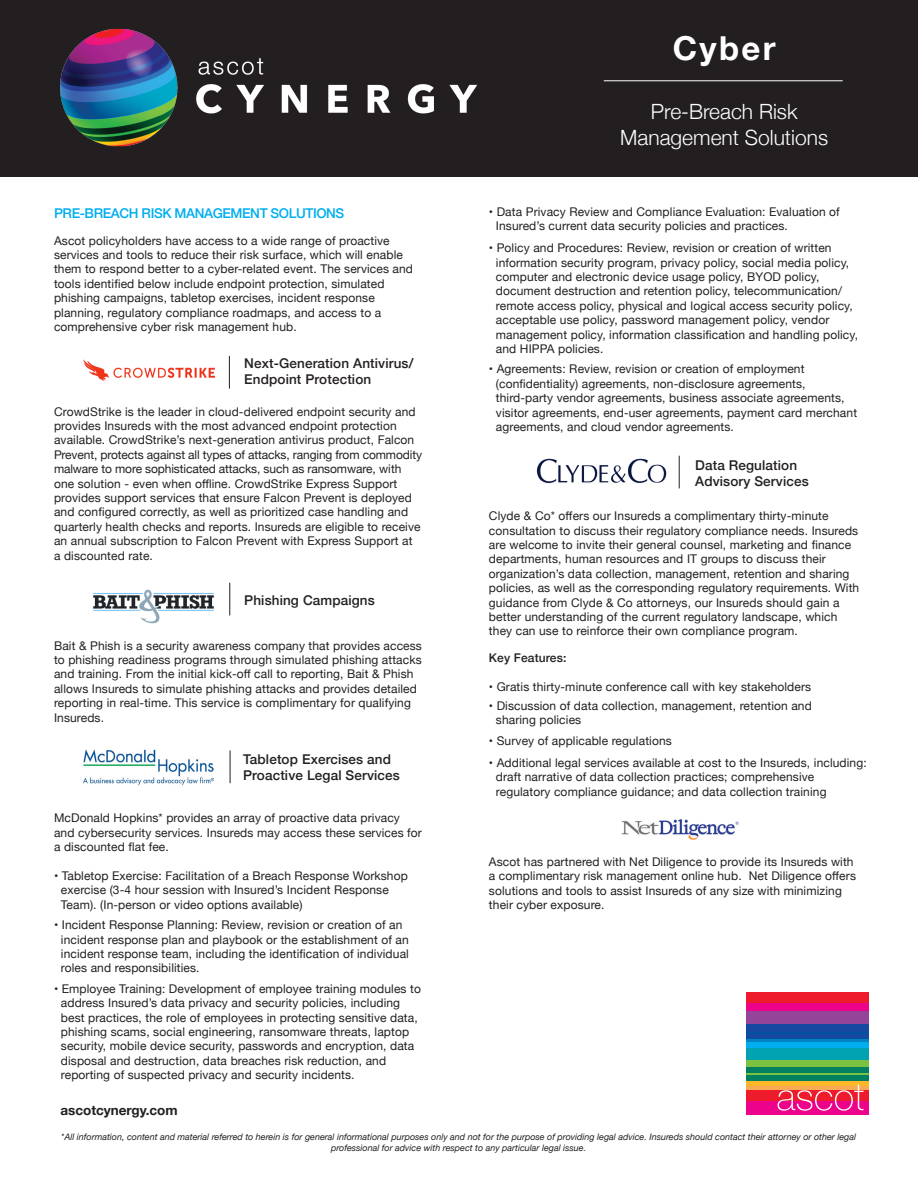
<style>
.page{position:relative;width:918px;height:1188px;background:#fff}
.page>*{position:absolute;margin:0;border:0;box-sizing:border-box;transform-origin:0 0}
.t1{font:700 33px "Helvetica Neue";letter-spacing:.07em;color:#fff}
.t2{font:300 21px/25.2px "Helvetica Neue";color:#fff;text-align:center}
.t3{font:500 13.5px/16.2px "Helvetica Neue";letter-spacing:.01em;color:#231f20}
.t4{font:500 13.5px "Helvetica Neue";letter-spacing:-.03em;color:#00aeef}
.t5{font:700 13.5px "Helvetica Neue";color:#231f20}
.t6{font:12px/14.4px "Helvetica Neue";letter-spacing:.01em;color:#231f20}
.t7{font:500 12px "Helvetica Neue";letter-spacing:.01em;color:#231f20}
.t8{font:italic 9px/10.8px "Helvetica Neue";color:#231f20;text-align:center}
</style>
<div class="page">
<div style="left:0;top:0;width:918px;height:177px;background:#231f20"></div>
<img style="left:60px;top:28px;width:417px;height:119px">
<div style="left:746px;top:1010px;width:123px;height:14px;background:#944599"></div>
<div style="left:746px;top:1094px;width:123px;height:21px;background:#ed028c"></div>
<div style="left:746px;top:1088px;width:123px;height:13px;background:#ee1b2c"></div>
<div style="left:746px;top:1082px;width:123px;height:7px;background:#f9aa53"></div>
<div style="left:746px;top:1079px;width:123px;height:7px;background:#fcb828"></div>
<div style="left:746px;top:1074px;width:123px;height:7px;background:#008061"></div>
<svg style="left:746px;top:1072px;width:123px;height:3px"></svg>
<svg style="left:746px;top:1066px;width:123px;height:6px"></svg>
<div style="left:746px;top:1059px;width:123px;height:7px;background:#7bc142"></div>
<div style="left:746px;top:1048px;width:123px;height:11px;background:#00a2b2"></div>
<div style="left:746px;top:1039px;width:123px;height:9px;background:#00aeef"></div>
<div style="left:746px;top:1035px;width:123px;height:7px;background:#0082c5"></div>
<div style="left:746px;top:1032px;width:123px;height:7px;background:#15489e"></div>
<div style="left:746px;top:1027px;width:123px;height:7px;background:#0b4d9f"></div>
<div style="left:746px;top:1024px;width:123px;height:7px;background:#15489e"></div>
<div style="left:746px;top:1003px;width:123px;height:7px;background:#ed028c"></div>
<div style="left:746px;top:993px;width:123px;height:10px;background:#ee1b2c"></div>
<svg style="left:778px;top:1085px;width:86px;height:26px"></svg>
<hr style="left:604px;top:80px;width:239px;height:1px;background:#fff">
<img style="left:537px;top:459px;width:129px;height:25px">
<img style="left:83px;top:749px;width:130px;height:37px">
<img style="left:621px;top:819px;width:118px;height:21px">
<img style="left:93px;top:589px;width:121px;height:35px">
<img style="left:83px;top:359px;width:131px;height:21px">
<hr style="left:229px;top:356px;width:1px;height:33px;background:#231f20">
<hr style="left:229px;top:583px;width:1px;height:32px;background:#231f20">
<hr style="left:230px;top:750px;width:1px;height:33px;background:#231f20">
<hr style="left:679px;top:456px;width:1px;height:32px;background:#231f20">
<p class="t4" style="left:54px;top:202px;width:292px">PRE-BREACH RISK MANAGEMENT SOLUTIONS</p>
<p class="t6" style="left:54px;top:234px;width:361px">Ascot policyholders have access to a wide range of proactive services and tools to reduce their risk surface, which will enable them to respond better to a cyber-related event. The services and tools identified below include endpoint protection, simulated phishing campaigns, tabletop exercises, incident response planning, regulatory compliance roadmaps, and access to a comprehensive cyber risk management hub.</p>
<p class="t3" style="left:244px;top:354px;width:171px">Next-Generation Antivirus/</p>
<p class="t3" style="left:244px;top:370px;width:128px">Endpoint Protection</p>
<p class="t6" style="left:54px;top:405px;width:370px">CrowdStrike is the leader in cloud-delivered endpoint security and provides Insureds with the most advanced endpoint protection available. CrowdStrike’s next-generation antivirus product, Falcon Prevent, protects against all types of attacks, ranging from commodity malware to more sophisticated attacks, such as ransomware, with one solution - even when offline. CrowdStrike Express Support provides support services that ensure Falcon Prevent is deployed and configured correctly, as well as prioritized case handling and quarterly health checks and reports. Insureds are eligible to receive an annual subscription to Falcon Prevent with Express Support at<br>a discounted rate.</p>
<p class="t3" style="left:244px;top:591px;width:132px">Phishing Campaigns</p>
<p class="t6" style="left:54px;top:639px;width:369px">Bait &amp; Phish is a security awareness company that provides access to phishing readiness programs through simulated phishing attacks and training. From the initial kick-off call to reporting, Bait &amp; Phish allows Insureds to simulate phishing attacks and provides detailed reporting in real-time. This service is complimentary for qualifying Insureds.</p>
<p class="t3" style="left:243px;top:750px;width:158px">Tabletop Exercises and<br>Proactive Legal Services</p>
<p class="t6" style="left:54px;top:812px;width:369px">McDonald Hopkins* provides an array of proactive data privacy and cybersecurity services. Insureds may access these services for a discounted flat fee.</p>
<p class="t6" style="left:61px;top:869px;width:348px;text-indent:-7px">• Tabletop Exercise: Facilitation of a Breach Response Workshop exercise (3-4 hour session with Insured’s Incident Response<br>Team). (In-person or video options available)</p>
<p class="t6" style="left:61px;top:919px;width:349px;text-indent:-7px">• Incident Response Planning: Review, revision or creation of an incident response plan and playbook or the establishment of an incident response team, including the identification of individual roles and responsibilities.</p>
<p class="t6" style="left:61px;top:982px;width:362px;text-indent:-7px">• Employee Training: Development of employee training modules to address Insured’s data privacy and security policies, including best practices, the role of employees in protecting sensitive data, phishing scams, social engineering, ransomware threats, laptop security, mobile device security, passwords and encryption, data disposal and destruction, data breaches risk reduction, and reporting of suspected privacy and security incidents.</p>
<p class="t5" style="left:60px;top:1099px;width:119px">ascotcynergy.com</p>
<p class="t1" style="left:673px;top:22px;width:104px">Cyber</p>
<p class="t2" style="left:620px;top:98px;width:209px">Pre-Breach Risk<br>Management Solutions</p>
<p class="t6" style="left:496px;top:205px;width:345px;text-indent:-7px">• Data Privacy Review and Compliance Evaluation: Evaluation of<br>Insured’s current data security policies and practices.</p>
<p class="t6" style="left:496px;top:241px;width:364px;text-indent:-7px">• Policy and Procedures: Review, revision or creation of written information security program, privacy policy, social media policy, computer and electronic device usage policy, BYOD policy, document destruction and retention policy, telecommunication/ remote access policy, physical and logical access security policy, acceptable use policy, password management policy, vendor management policy, information classification and handling policy, and HIPPA policies.</p>
<p class="t6" style="left:489px;top:363px;width:318px;text-align:center">• Agreements: Review, revision or creation of employment (confidentiality) agreements, non-disclosure agreements,</p>
<p class="t6" style="left:496px;top:391px;width:363px">third-party vendor agreements, business associate agreements, visitor agreements, end-user agreements, payment card merchant agreements, and cloud vendor agreements.</p>
<p class="t3" style="left:695px;top:456px;width:115px">Data Regulation<br>Advisory Services</p>
<p class="t6" style="left:489px;top:509px;width:372px">Clyde &amp; Co* offers our Insureds a complimentary thirty-minute consultation to discuss their regulatory compliance needs. Insureds are welcome to invite their general counsel, marketing and finance departments, human resources and IT groups to discuss their organization’s data collection, management, retention and sharing policies, as well as the corresponding regulatory requirements. With guidance from Clyde &amp; Co attorneys, our Insureds should gain a better understanding of the current regulatory landscape, which they can use to reinforce their own compliance program.</p>
<p class="t7" style="left:489px;top:648px;width:79px">Key Features:</p>
<p class="t6" style="left:489px;top:680px;width:324px">• Gratis thirty-minute conference call with key stakeholders</p>
<p class="t6" style="left:496px;top:699px;width:317px;text-indent:-7px">• Discussion of data collection, management, retention and sharing policies</p>
<p class="t6" style="left:489px;top:734px;width:184px">• Survey of applicable regulations</p>
<p class="t6" style="left:496px;top:756px;width:372px;text-indent:-7px">• Additional legal services available at cost to the Insureds, including: draft narrative of data collection practices; comprehensive regulatory compliance guidance; and data collection training</p>
<p class="t6" style="left:489px;top:855px;width:369px">Ascot has partnered with Net Diligence to provide its Insureds with a complimentary risk management online hub. Net Diligence offers solutions and tools to assist Insureds of any size with minimizing their cyber exposure.</p>
<p class="t8" style="left:61px;top:1132px;width:796px">*All information, content and material referred to herein is for general informational purposes only and not for the purpose of providing legal advice. Insureds should contact their attorney or other legal professional for advice with respect to any particular legal issue.</p>
</div>
